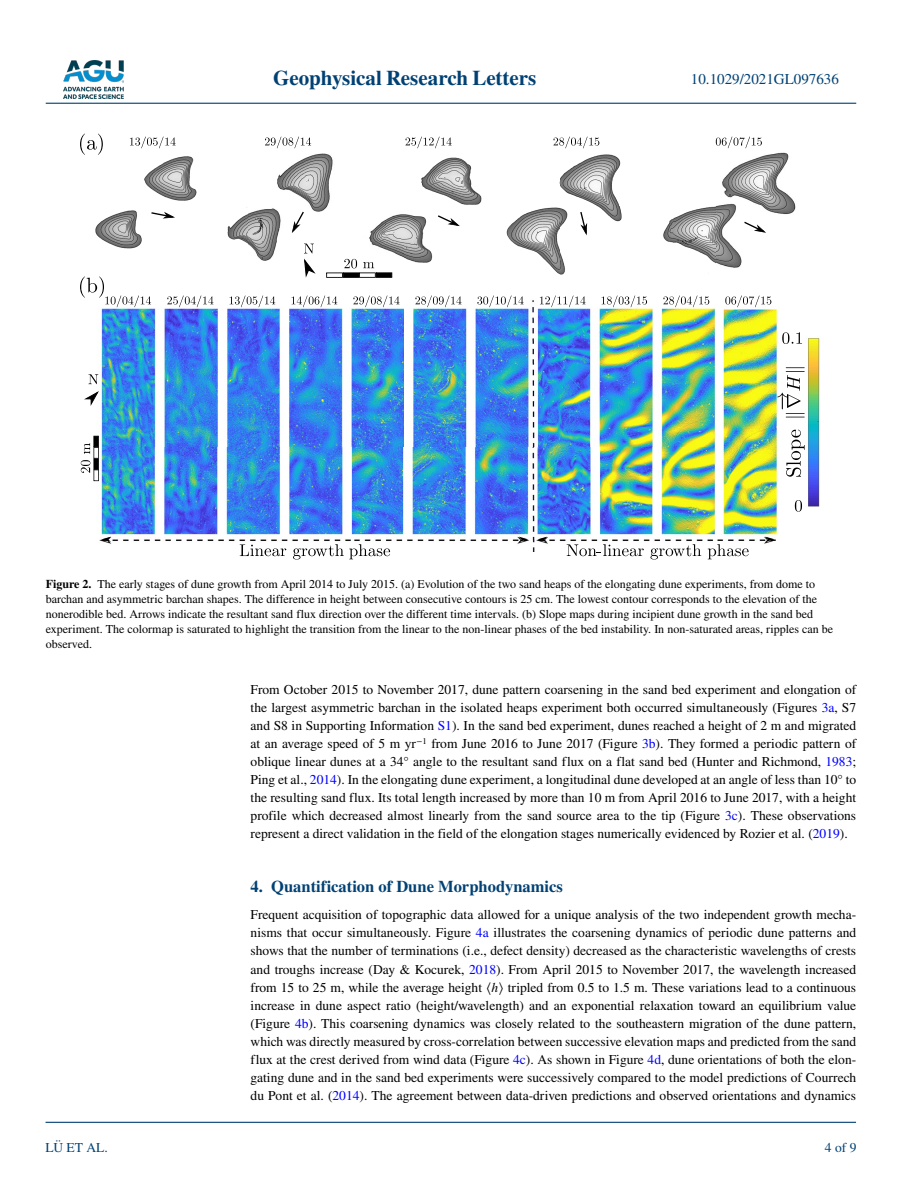
<style>
.page{position:relative;width:902px;height:1183px;background:#fff}
.page>*{position:absolute;margin:0;border:0;box-sizing:border-box;transform-origin:0 0}
.t1{font:700 21px "STIX";color:#004174}
.t2{font:700 16.5px "STIX";color:#004174}
.t3{font:15px "STIX";color:#004174}
.t4{font:13.5px/18px "STIX";color:#000;text-align:justify}
.t5{font:13.5px "STIX";color:#004174}
.t6{font:12px/15px "STIX";color:#000}
.s1{font-weight:700}
.s2{color:#00f}
.s3{font-style:italic}
</style>
<div class="page">
<img style="left:63px;top:60px;width:60px;height:39px">
<hr style="left:46px;top:103px;width:810px;height:1px;background:#004174">
<hr style="left:45px;top:1121px;width:810px;height:1px;background:#004174">
<img style="left:93px;top:137px;width:727px;height:414px">
<svg style="left:167px;top:295px;width:46px;height:12px"></svg>
<svg style="left:229px;top:295px;width:46px;height:12px"></svg>
<svg style="left:353px;top:295px;width:46px;height:12px"></svg>
<svg style="left:415px;top:295px;width:46px;height:12px"></svg>
<svg style="left:477px;top:295px;width:46px;height:12px"></svg>
<svg style="left:291px;top:295px;width:46px;height:12px"></svg>
<svg style="left:601px;top:295px;width:46px;height:12px"></svg>
<svg style="left:663px;top:295px;width:46px;height:12px"></svg>
<svg style="left:725px;top:295px;width:46px;height:12px"></svg>
<svg style="left:540px;top:295px;width:45px;height:12px"></svg>
<svg style="left:240px;top:544px;width:46px;height:12px"></svg>
<svg style="left:293px;top:544px;width:97px;height:15px"></svg>
<svg style="left:707px;top:544px;width:41px;height:15px"></svg>
<svg style="left:566px;top:544px;width:77px;height:12px"></svg>
<svg style="left:650px;top:544px;width:51px;height:15px"></svg>
<svg style="left:102px;top:536px;width:9px;height:6px"></svg>
<svg style="left:519px;top:536px;width:9px;height:6px"></svg>
<svg style="left:537px;top:536px;width:10px;height:6px"></svg>
<svg style="left:765px;top:536px;width:9px;height:6px"></svg>
<svg style="left:794px;top:500px;width:8px;height:11px"></svg>
<svg style="left:782px;top:332px;width:20px;height:12px"></svg>
<svg style="left:151px;top:212px;width:24px;height:6px"></svg>
<svg style="left:744px;top:222px;width:22px;height:11px"></svg>
<svg style="left:292px;top:212px;width:12px;height:21px"></svg>
<svg style="left:438px;top:215px;width:22px;height:11px"></svg>
<svg style="left:580px;top:212px;width:7px;height:23px"></svg>
<svg style="left:130px;top:136px;width:46px;height:12px"></svg>
<svg style="left:715px;top:136px;width:46px;height:12px"></svg>
<svg style="left:265px;top:136px;width:46px;height:12px"></svg>
<svg style="left:405px;top:136px;width:46px;height:12px"></svg>
<svg style="left:553px;top:136px;width:46px;height:12px"></svg>
<svg style="left:84px;top:391px;width:15px;height:15px"></svg>
<svg style="left:88px;top:374px;width:10px;height:10px"></svg>
<svg style="left:81px;top:435px;width:18px;height:46px"></svg>
<svg style="left:326px;top:259px;width:66px;height:19px"></svg>
<svg style="left:80px;top:134px;width:23px;height:21px"></svg>
<svg style="left:80px;top:276px;width:71px;height:31px"></svg>
<svg style="left:777px;top:367px;width:27px;height:50px"></svg>
<svg style="left:786px;top:429px;width:18px;height:47px"></svg>
<svg style="left:304px;top:243px;width:11px;height:34px"></svg>
<h1 class="t1" style="left:273px;top:66px;width:265px">Geophysical Research Letters</h1>
<p class="t3" style="left:691px;top:69px;width:149px">10.1029/2021GL097636</p>
<p class="t6" style="left:46px;top:577px;width:788px"><span class="s1">Figure 2.</span> The early stages of dune growth from April 2014 to July 2015. (a) Evolution of the two sand heaps of the elongating dune experiments, from dome to barchan and asymmetric barchan shapes. The difference in height between consecutive contours is 25 cm. The lowest contour corresponds to the elevation of the nonerodible bed. Arrows indicate the resultant sand flux direction over the different time intervals. (b) Slope maps during incipient dune growth in the sand bed experiment. The colormap is saturated to highlight the transition from the linear to the non-linear phases of the bed instability. In non-saturated areas, ripples can be observed.</p>
<p class="t5" style="left:45px;top:1138px;width:64px">LÜ ET AL.</p>
<p class="t4" style="left:250px;top:681px;width:607px">From October 2015 to November 2017, dune pattern coarsening in the sand bed experiment and elongation of the largest asymmetric barchan in the isolated heaps experiment both occurred simultaneously (Figures <span class="s2">3a</span>, S7 and S8 in Supporting Information <span class="s2">S1</span>). In the sand bed experiment, dunes reached a height of 2 m and migrated at an average speed of 5 m yr<sup>−1</sup> from June 2016 to June 2017 (Figure <span class="s2">3b</span>). They formed a periodic pattern of oblique linear dunes at a 34° angle to the resultant sand flux on a flat sand bed (Hunter and Richmond, <span class="s2">1983</span>; Ping et al., <span class="s2">2014</span>). In the elongating dune experiment, a longitudinal dune developed at an angle of less than 10° to the resulting sand flux. Its total length increased by more than 10 m from April 2016 to June 2017, with a height profile which decreased almost linearly from the sand source area to the tip (Figure <span class="s2">3c</span>). These observations represent a direct validation in the field of the elongation stages numerically evidenced by Rozier et al. (<span class="s2">2019</span>).</p>
<p class="t2" style="left:250px;top:876px;width:314px">4. Quantification of Dune Morphodynamics</p>
<p class="t4" style="left:250px;top:906px;width:607px">Frequent acquisition of topographic data allowed for a unique analysis of the two independent growth mecha&shy;nisms that occur simultaneously. Figure <span class="s2">4a</span> illustrates the coarsening dynamics of periodic dune patterns and shows that the number of terminations (i.e., defect density) decreased as the characteristic wavelengths of crests and troughs increase (Day &amp; Kocurek, <span class="s2">2018</span>). From April 2015 to November 2017, the wavelength increased from 15 to 25 m, while the average height 〈<span class="s3">h</span>〉 tripled from 0.5 to 1.5 m. These variations lead to a continuous increase in dune aspect ratio (height/wavelength) and an exponential relaxation toward an equilibrium value (Figure <span class="s2">4b</span>). This coarsening dynamics was closely related to the southeastern migration of the dune pattern, which was directly measured by cross-correlation between successive elevation maps and predicted from the sand flux at the crest derived from wind data (Figure <span class="s2">4c</span>). As shown in Figure <span class="s2">4d</span>, dune orientations of both the elon&shy;gating dune and in the sand bed experiments were successively compared to the model predictions of Courrech du Pont et al. (<span class="s2">2014</span>). The agreement between data-driven predictions and observed orientations and dynamics</p>
<p class="t5" style="left:824px;top:1138px;width:33px">4 of 9</p>
</div>
